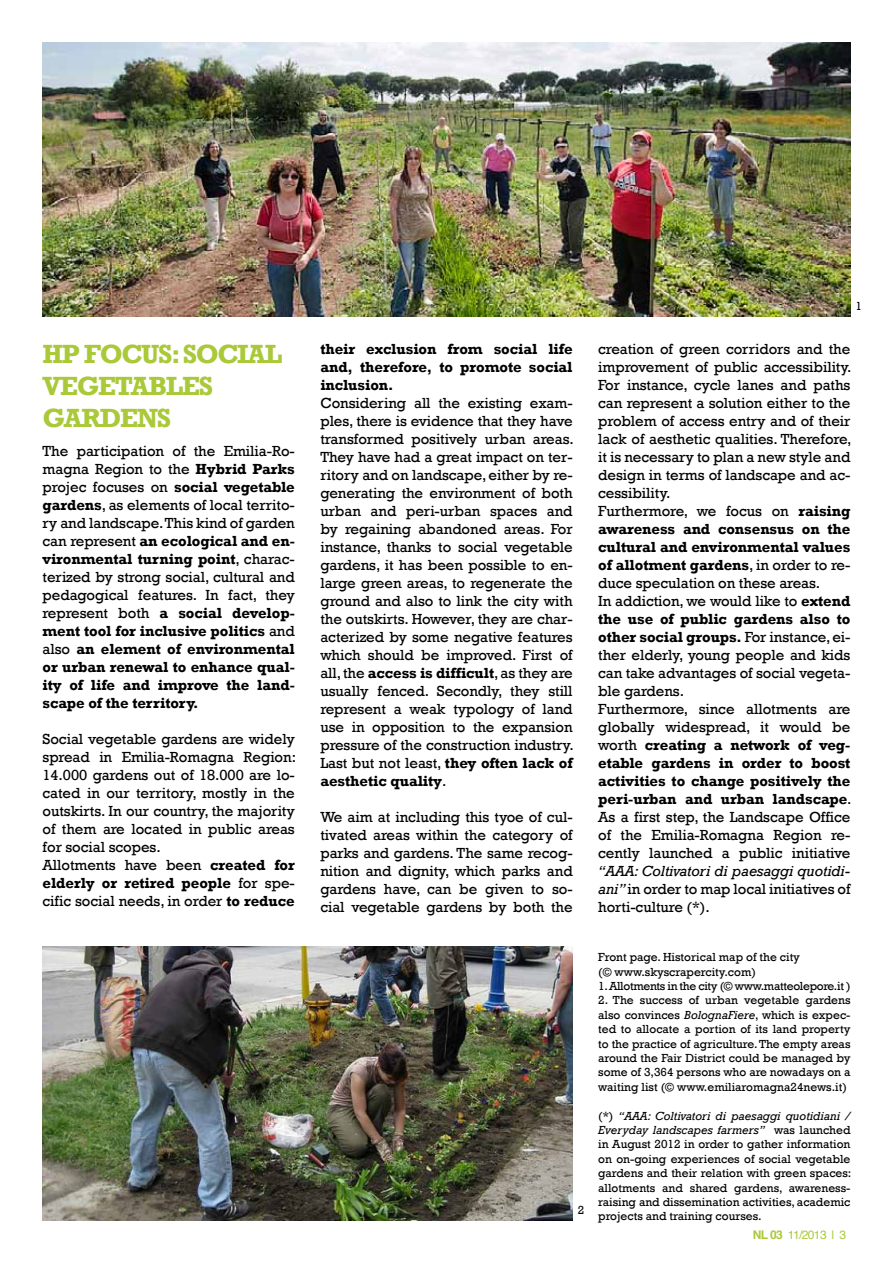
<style>
.page{position:relative;width:893px;height:1263px;background:#fff}
.page>*{position:absolute;margin:0;border:0;box-sizing:border-box;transform-origin:0 0}
.t1{font:700 27px/32.4px "Rockwell";letter-spacing:-.05em;color:#a9c938}
.t2{font:15px/18px "Rockwell";letter-spacing:-.005em;color:#000;text-align:justify}
.t3{font:700 15px/18px "Rockwell";letter-spacing:-.005em;color:#000;text-align:justify}
.t4{font:12px/14.4px "Rockwell";color:#000;text-align:justify}
.t5{font:12px "Rockwell";letter-spacing:-.025em;color:#000}
.t6{font:12px "Helvetica";letter-spacing:-.05em;color:#a9c938}
.s1{font-weight:700}
.s2{font-style:italic}
</style>
<div class="page">
<img style="left:43px;top:43px;width:807px;height:273px">
<img style="left:43px;top:947px;width:530px;height:273px">
<h1 class="t1" style="left:43px;top:337px;width:241px;text-indent:99px">us: SOCIAL<br>VEGETABLES<br>GARDENS</h1>
<p class="t2" style="left:43px;top:443px;width:254px">The participation of the Emilia-Ro&shy;magna Region to the <span class="s1">Hybrid Parks </span>projec focuses on <span class="s1">social vegetable gardens</span>, as elements of local territo&shy;ry and landscape. This kind of garden can represent <span class="s1">an ecological and en&shy;vironmental turning point</span>, charac&shy;terized by strong social, cultural and pedagogical features. In fact, they represent both <span class="s1">a social develop&shy;ment tool for inclusive politics</span> and also <span class="s1">an element of environmental or urban renewal to enhance qual&shy;ity of life and improve the land&shy;scape of the territory.</span></p>
<p class="t2" style="left:43px;top:731px;width:255px;text-align:left">Social vegetable gardens are widely spread in Emilia-Romagna Region:<br>14.000 gardens out of 18.000 are lo&shy;cated in our territory, mostly in the outskirts. In our country, the majority of them are located in public areas for social scopes.<br>Allotments have been <span class="s1">created for elderly or retired people</span> for spe&shy;cific social needs, in order <span class="s1">to reduce</span></p>
<h1 class="t1" style="left:43px;top:337px;width:62px">HP foc</h1>
<p class="t3" style="left:320px;top:340px;width:254px">their exclusion from social life and, therefore, to promote social inclusion.</p>
<p class="t2" style="left:320px;top:394px;width:255px">Considering all the existing exam&shy;ples, there is evidence that they have transformed positively urban areas.<br>They have had a great impact on ter&shy;ritory and on landscape, either by re&shy;generating the environment of both urban and peri-urban spaces and by regaining abandoned areas. For instance, thanks to social vegetable gardens, it has been possible to en&shy;large green areas, to regenerate the ground and also to link the city with the outskirts. However, they are char&shy;acterized by some negative features which should be improved. First of all, the <span class="s1">access is difficult</span>, as they are usually fenced. Secondly, they still represent a weak typology of land use in opposition to the expansion pressure of the construction industry.<br>Last but not least, <span class="s1">they often lack of aesthetic quality</span>.</p>
<p class="t2" style="left:320px;top:808px;width:254px">We aim at including this tyoe of cul&shy;tivated areas within the category of parks and gardens. The same recog&shy;nition and dignity, which parks and gardens have, can be given to so&shy;cial vegetable gardens by both the</p>
<p class="t4" style="left:578px;top:1203px;width:8px">2</p>
<p class="t4" style="left:855px;top:299px;width:8px">1</p>
<p class="t2" style="left:598px;top:340px;width:255px;text-align:left">creation of green corridors and the improvement of public accessibility.<br>For instance, cycle lanes and paths can represent a solution either to the problem of access entry and of their lack of aesthetic qualities. Therefore, it is necessary to plan a new style and design in terms of landscape and ac&shy;cessibility.<br>Furthermore, we focus on <span class="s1">raising awareness and consensus on the cultural and environmental values of allotment gardens</span>, in order to re&shy;duce speculation on these areas.<br>In addiction, we would like to <span class="s1">extend the use of public gardens also to other social groups.</span> For instance, ei&shy;ther elderly, young people and kids can take advantages of social vegeta&shy;ble gardens.<br>Furthermore, since allotments are globally widespread, it would be worth <span class="s1">creating a network of veg&shy;etable gardens in order to boost activities to change positively the peri-urban and urban landscape</span>.<br>As a first step, the Landscape Office of the Emilia-Romagna Region re&shy;cently launched a public initiative</p>
<p class="t2" style="left:598px;top:862px;width:254px"><span class="s2">“AAA: Coltivatori di paesaggi quotidi&shy;ani”</span> in order to map local initiatives of horti-culture (*).</p>
<p class="t4" style="left:598px;top:950px;width:203px">Front page. Historical map of the city (© www.skyscrapercity.com)</p>
<p class="t5" style="left:598px;top:979px;width:254px">1. Allotments in the city (© www.matteolepore.it )</p>
<p class="t4" style="left:598px;top:993px;width:254px">2. The success of urban vegetable gardens also convinces <span class="s2">BolognaFiere</span>, which is expec&shy;ted to allocate a portion of its land property to the practice of agriculture. The empty areas around the Fair District could be managed by some of 3,364 persons who are nowadays on a waiting list (© www.emiliaromagna24news.it)</p>
<p class="t4" style="left:598px;top:1108px;width:255px">(*) <span class="s2">“AAA: Coltivatori di paesaggi quotidiani / Everyday landscapes farmers”</span> was launched in August 2012 in order to gather information on on-going experiences of social vegetable gardens and their relation with green spaces: allotments and shared gardens, awareness&shy;raising and dissemination activities, academic projects and training courses.</p>
<p class="t6" style="left:753px;top:1226px;width:95px"><span class="s1">NL 03</span> 11/2013 | 3</p>
</div>
